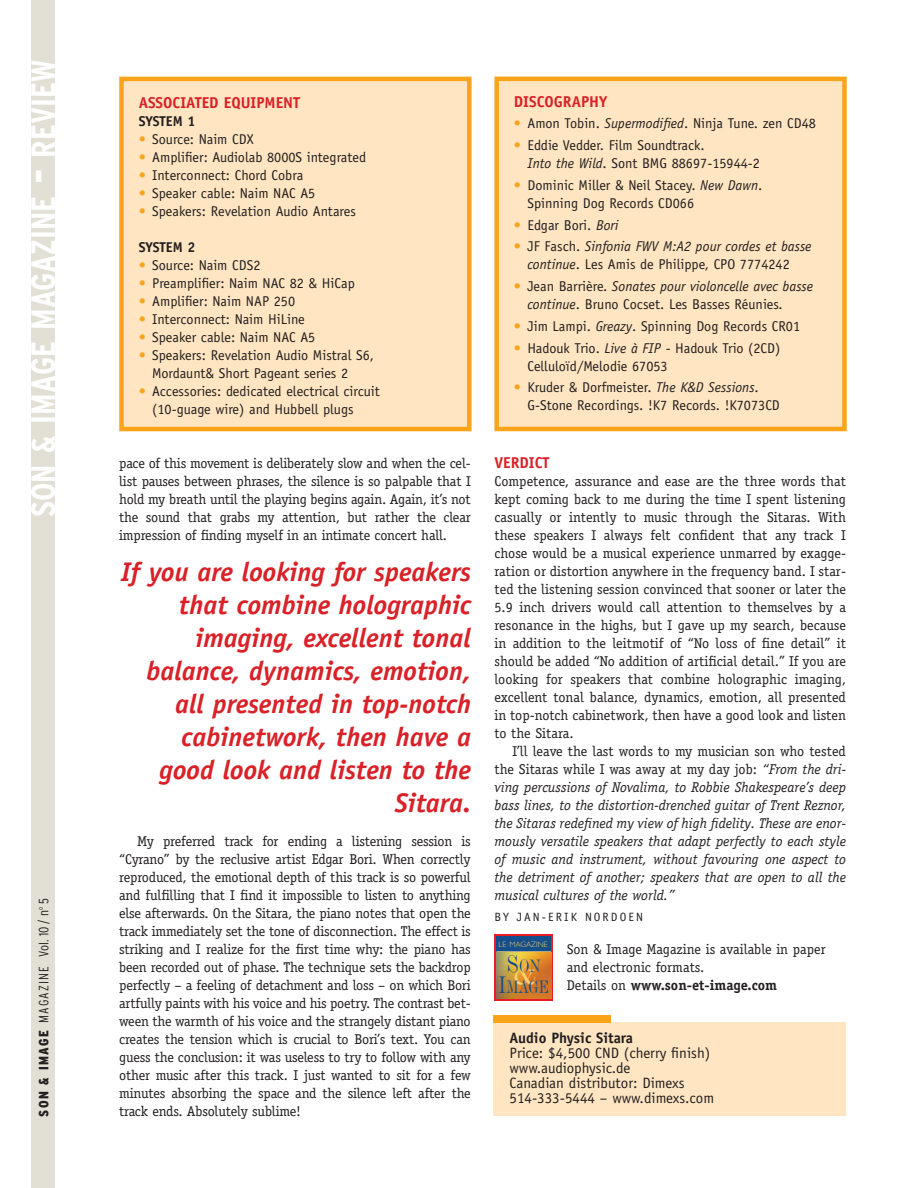
<style>
.page{position:relative;width:918px;height:1188px;background:#fff}
.page>*{position:absolute;margin:0;border:0;box-sizing:border-box;transform-origin:0 0}
.t1{font:700 condensed 33.75px "Interstate";color:#fff}
.t2{font:italic 700 27px/33px "Officina Sans";color:#d92128;text-align:right}
.t3{font:18.75px "De Vinne BT";color:#144e8c;scale:.8 1}
.t4{font:700 15.75px "Officina Sans";color:#d92128}
.t5{font:15px/15px "Officina Sans";color:#231f20}
.t6{font:14.25px/18px "Officina Serif";color:#231f20;text-align:justify}
.t7{font:14.25px/18px "Officina Sans";color:#231f20}
.t8{font:italic 14.25px "Officina Serif";color:#231f20}
.t9{font:italic 14.25px/18px "Officina Sans";color:#231f20;text-align:center}
.t10{font:700 14.25px "Officina Sans";color:#231f20}
.t11{font:300 condensed 13.5px "Interstate";letter-spacing:.085em;color:#231f20}
.t12{font:12px "Officina Sans";letter-spacing:.175em;color:#231f20}
.t13{font:300 7.8px "Gill Sans";color:#ffcd66}
.s1{font-size:33px}
.s2{font-size:45px}
.s3{font-weight:900}
.s4{color:#faa41a}
.s5{font-style:italic}
.s6{font-style:normal;color:#faa41a}
.s7{font-style:normal}
.s8{font-weight:700}
.s9{font-size:25.05px}
.s10{font-size:36.15px;color:#ffd276}
.s11{font-size:24.9px}
</style>
<div class="page">
<div style="left:32px;top:0;width:23px;height:1188px;background:#e2dfd5"></div>
<div style="left:494px;top:1022px;width:352px;height:94px;background:#ffe5c1"></div>
<div style="left:494px;top:1015px;width:117px;height:7px;background:#faa41a"></div>
<div style="left:122px;top:79px;width:347px;height:350px;background:#ffe5c1"></div>
<div style="left:119px;top:77px;width:353px;height:354px;border:4px solid #faa41a"></div>
<div style="left:497px;top:79px;width:347px;height:350px;background:#ffe5c1"></div>
<div style="left:494px;top:77px;width:353px;height:354px;border:4px solid #faa41a"></div>
<svg style="left:494px;top:934px;width:59px;height:66px"></svg>
<div style="left:497px;top:936px;width:54px;height:16px;background:#144e8c"></div>
<hr style="left:497px;top:951px;width:54px;height:1px;background:#ffd684">
<img style="left:497px;top:952px;width:54px;height:46px">
<p class="t1" style="left:30px;top:517px;width:459px;rotate:-90deg">SON <span class="s1">&amp;</span> IMAGE MAGAZINE <span class="s2">-</span> REVIEW</p>
<p class="t11" style="left:39px;top:1117px;width:220px;rotate:-90deg"><span class="s3">SON &amp; IMAGE</span> MAGAZINE Vol. 10 / n<sup>o</sup> 5</p>
<p class="t4" style="left:139px;top:97px;width:163px">ASSOCIATED EQUIPMENT</p>
<p class="t10" style="left:139px;top:116px;width:58px">SYSTEM 1</p>
<p class="t7" style="left:139px;top:131px;width:116px"><span class="s4">•</span> Source: Naim CDX</p>
<p class="t7" style="left:139px;top:149px;width:229px"><span class="s4">•</span> Amplifier: Audiolab 8000S integrated</p>
<p class="t7" style="left:139px;top:167px;width:166px"><span class="s4">•</span> Interconnect: Chord Cobra</p>
<p class="t7" style="left:139px;top:185px;width:178px"><span class="s4">•</span> Speaker cable: Naim NAC A5</p>
<p class="t7" style="left:139px;top:203px;width:219px"><span class="s4">•</span> Speakers: Revelation Audio Antares</p>
<p class="t10" style="left:139px;top:242px;width:58px">SYSTEM 2</p>
<p class="t7" style="left:139px;top:257px;width:123px"><span class="s4">•</span> Source: Naim CDS2</p>
<p class="t7" style="left:139px;top:275px;width:218px"><span class="s4">•</span> Preamplifier: Naim NAC 82 &amp; HiCap</p>
<p class="t7" style="left:139px;top:293px;width:158px"><span class="s4">•</span> Amplifier: Naim NAP 250</p>
<p class="t7" style="left:139px;top:311px;width:168px"><span class="s4">•</span> Interconnect: Naim HiLine</p>
<p class="t7" style="left:139px;top:329px;width:178px"><span class="s4">•</span> Speaker cable: Naim NAC A5</p>
<p class="t7" style="left:152px;top:347px;width:223px;text-indent:-14px"><span class="s4">•</span> Speakers: Revelation Audio Mistral S6,<br>Mordaunt&amp; Short Pageant series 2</p>
<p class="t7" style="left:152px;top:383px;width:229px;text-indent:-14px"><span class="s4">•</span> Accessories: dedicated electrical circuit (10-guage wire) and Hubbell plugs</p>
<p class="t6" style="left:119px;top:455px;width:353px">pace of this movement is deliberately slow and when the cel&shy;list pauses between phrases, the silence is so palpable that I hold my breath until the playing begins again. Again, it’s not the sound that grabs my attention, but rather the clear impression of finding myself in an intimate concert hall.</p>
<p class="t2" style="left:121px;top:557px;width:352px">If you are looking for speakers that combine holographic imaging, excellent tonal balance, dynamics, emotion, all presented in top-notch cabinetwork, then have a good look and listen to the<br>Sitara.</p>
<p class="t6" style="left:119px;top:833px;width:353px;text-indent:18px">My preferred track for ending a listening session is “Cyrano” by the reclusive artist Edgar Bori. When correctly reproduced, the emotional depth of this track is so powerful and fulfilling that I find it impossible to listen to anything else afterwards. On the Sitara, the piano notes that open the track immediately set the tone of disconnection. The effect is striking and I realize for the first time why: the piano has been recorded out of phase. The technique sets the backdrop perfectly – a feeling of detachment and loss – on which Bori artfully paints with his voice and his poetry. The contrast bet&shy;ween the warmth of his voice and the strangely distant piano creates the tension which is crucial to Bori’s text. You can guess the conclusion: it was useless to try to follow with any other music after this track. I just wanted to sit for a few minutes absorbing the space and the silence left after the track ends. Absolutely sublime!</p>
<p class="t4" style="left:514px;top:95px;width:95px">DISCOGRAPHY</p>
<p class="t7" style="left:514px;top:116px;width:304px"><span class="s4">•</span> Amon Tobin. <span class="s5">Supermodified</span>. Ninja Tune. zen CD48</p>
<p class="t7" style="left:527px;top:137px;width:234px;text-indent:-14px"><span class="s4">•</span> Eddie Vedder. Film Soundtrack.<br><span class="s5">Into the Wild</span>. Sont BMG 88697-15944-2</p>
<p class="t7" style="left:527px;top:177px;width:236px;text-indent:-14px"><span class="s4">•</span> Dominic Miller &amp; Neil Stacey. <span class="s5">New Dawn</span>.<br>Spinning Dog Records CD066</p>
<p class="t7" style="left:514px;top:217px;width:106px"><span class="s4">•</span> Edgar Bori. <span class="s5">Bori</span></p>
<p class="t9" style="left:514px;top:239px;width:299px"><span class="s6">•</span> <span class="s7">JF Fasch.</span> Sinfonia FWV M:A2 pour cordes et basse continue<span class="s7">. Les Amis de Philippe, CPO 7774242</span></p>
<p class="t7" style="left:527px;top:278px;width:287px;text-indent:-14px"><span class="s4">•</span> Jean Barrière. <span class="s5">Sonates pour violoncelle avec basse continue</span>. Bruno Cocset. Les Basses Réunies.</p>
<p class="t7" style="left:514px;top:318px;width:288px"><span class="s4">•</span> Jim Lampi. <span class="s5">Greazy</span>. Spinning Dog Records CR01</p>
<p class="t7" style="left:527px;top:340px;width:254px;text-indent:-14px"><span class="s4">•</span> Hadouk Trio. <span class="s5">Live à FIP</span> - Hadouk Trio (2CD)<br>Celluloïd/Melodie 67053</p>
<p class="t7" style="left:527px;top:380px;width:254px;text-indent:-14px"><span class="s4">•</span> Kruder &amp; Dorfmeister. <span class="s5">The K&amp;D Sessions</span>.<br>G-Stone Recordings. !K7 Records. !K7073CD</p>
<p class="t4" style="left:495px;top:457px;width:57px">VERDICT</p>
<p class="t6" style="left:495px;top:473px;width:353px">Competence, assurance and ease are the three words that</p>
<p class="t6" style="left:495px;top:491px;width:353px">kept coming back to me during the time I spent listening</p>
<p class="t6" style="left:495px;top:509px;width:353px">casually or intently to music through the Sitaras. With</p>
<p class="t6" style="left:495px;top:527px;width:353px">these speakers I always felt confident that any track I</p>
<p class="t6" style="left:495px;top:545px;width:353px">chose would be a musical experience unmarred by exagge-</p>
<p class="t6" style="left:495px;top:563px;width:353px">ration or distortion anywhere in the frequency band. I star-</p>
<p class="t6" style="left:495px;top:581px;width:353px">ted the listening session convinced that sooner or later the</p>
<p class="t6" style="left:495px;top:599px;width:353px">5.9 inch drivers would call attention to themselves by a</p>
<p class="t6" style="left:495px;top:617px;width:353px">resonance in the highs, but I gave up my search, because</p>
<p class="t6" style="left:495px;top:635px;width:353px">in addition to the leitmotif of “No loss of fine detail” it</p>
<p class="t6" style="left:495px;top:653px;width:353px">should be added “No addition of artificial detail.” If you are</p>
<p class="t6" style="left:495px;top:671px;width:353px">looking for speakers that combine holographic imaging,</p>
<p class="t6" style="left:495px;top:689px;width:353px">excellent tonal balance, dynamics, emotion, all presented</p>
<p class="t6" style="left:495px;top:707px;width:353px">in top-notch cabinetwork, then have a good look and listen</p>
<p class="t6" style="left:495px;top:725px;width:81px">to the Sitara.</p>
<p class="t6" style="left:513px;top:743px;width:335px">I’ll leave the last words to my musician son who tested</p>
<p class="t6" style="left:495px;top:761px;width:353px">the Sitaras while I was away at my day job: <span class="s5">“From the dri-</span></p>
<p class="t8" style="left:495px;top:782px;width:353px">ving percussions of Novalima, to Robbie Shakespeare’s deep</p>
<p class="t8" style="left:495px;top:800px;width:353px">bass lines, to the distortion-drenched guitar of Trent Reznor,</p>
<p class="t8" style="left:495px;top:818px;width:353px">the Sitaras redefined my view of high fidelity. These are enor-</p>
<p class="t8" style="left:495px;top:836px;width:353px">mously versatile speakers that adapt perfectly to each style</p>
<p class="t8" style="left:495px;top:854px;width:353px">of music and instrument, without favouring one aspect to</p>
<p class="t8" style="left:495px;top:872px;width:353px">the detriment of another; speakers that are open to all the</p>
<p class="t8" style="left:495px;top:890px;width:182px">musical cultures of the world.”</p>
<p class="t12" style="left:495px;top:912px;width:150px">BY JAN-ERIK NORDOEN</p>
<p class="t6" style="left:567px;top:941px;width:261px;text-align:left">Son &amp; Image Magazine is available in paper and electronic formats.<br>Details on <span class="s8">www.son-et-image.com</span></p>
<p class="t13" style="left:499px;top:941px;width:51px">LE MAGAZINE</p>
<p class="t3" style="left:499px;top:981px;width:65px"><span class="s9">I</span>MAGE</p>
<p class="t3" style="left:507px;top:960px;width:44px"><span class="s10">&amp;</span><span class="s11">S</span>ON</p>
<p class="t5" style="left:510px;top:1032px;width:206px"><span class="s8">Audio Physic Sitara<br></span>Price: $4,500 CND (cherry finish) www.audiophysic.de<br>Canadian distributor: Dimexs<br>514-333-5444 – www.dimexs.com</p>
</div>
